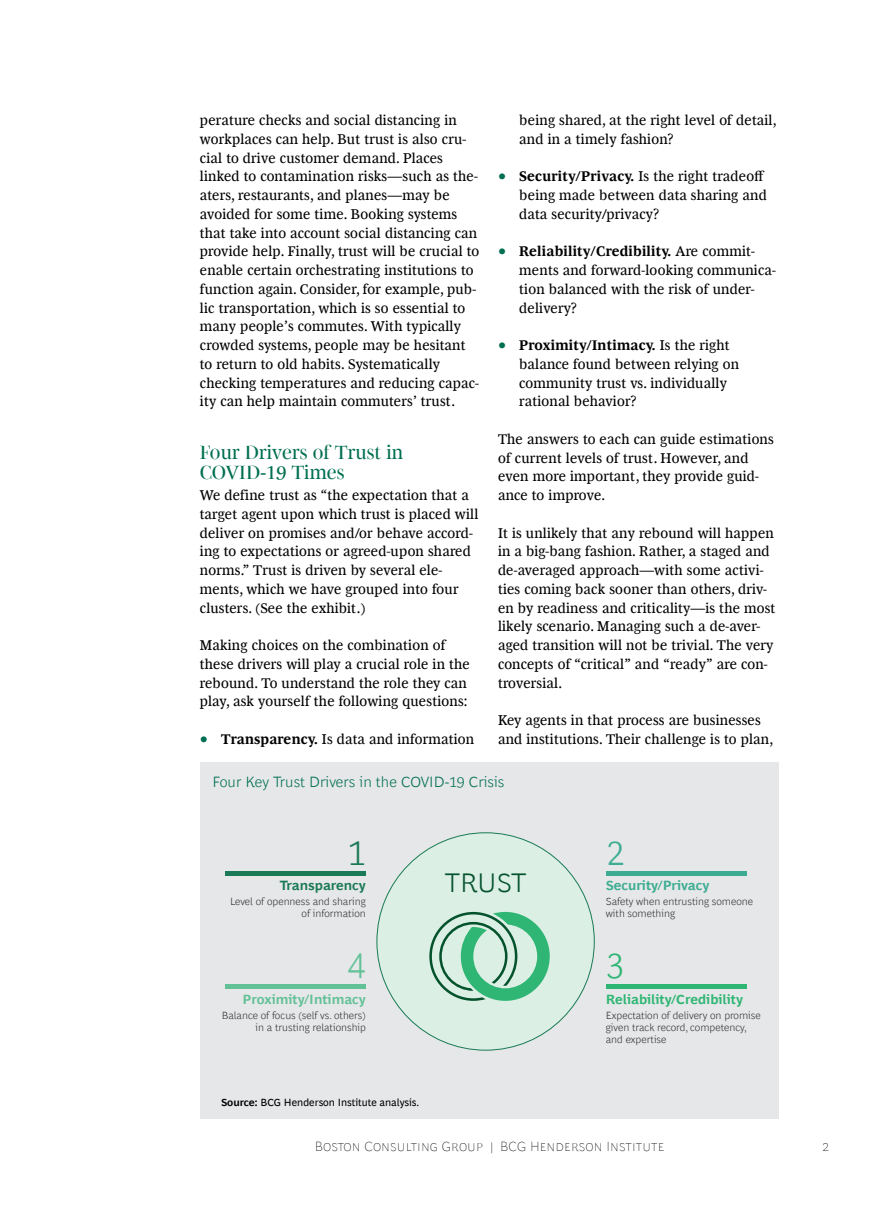
<style>
.page{position:relative;width:893px;height:1212px;background:#fff}
.page>*{position:absolute;margin:0;border:0;box-sizing:border-box;transform-origin:0 0}
.t1{font:300 36px "Henderson BCG Sans";color:#62c197}
.t2{font:300 36px "Henderson BCG Sans";color:#1a7a56}
.t3{font:300 36px "Henderson BCG Sans";color:#2fb674}
.t4{font:300 36px "Henderson BCG Sans";color:#3cad92}
.t5{font:300 27px "Henderson BCG Sans";letter-spacing:-.015em;color:#05532d}
.t6{font:19.5px/20.2px "Henderson BCG Serif Head";letter-spacing:.005em;color:#006f51}
.t7{font:300 15px "Henderson BCG Sans";letter-spacing:.005em;color:#006f51}
.t8{font:14.25px/18.8px "Henderson BCG Serif";letter-spacing:.015em;color:#000}
.t9{font:100 13.5px "Henderson BCG Sans";letter-spacing:.01em;color:#000}
.t10{font:700 13.5px "Henderson BCG Sans";color:#2fb674}
.t11{font:700 13.5px "Henderson BCG Sans";color:#62c197}
.t12{font:700 13.5px "Henderson BCG Sans";color:#3cad92}
.t13{font:700 13.5px "Henderson BCG Sans";color:#1a7a56}
.t14{font:300 10.5px/12px "Henderson BCG Sans";color:#333;text-align:right}
.t15{font:10.5px "Henderson BCG Sans";color:#000}
.s1{font-size:18px;color:#006f51}
.s2{font-weight:700}
.s3{font-weight:400;font-size:10.5px;color:#707070}
</style>
<div class="page">
<div style="left:200px;top:763px;width:578px;height:356px;background:#e6e7e8"></div>
<div style="left:377px;top:833px;width:217px;height:217px;background:#dbefe4;border-radius:50%"></div>
<svg style="left:429px;top:912px;width:121px;height:89px"></svg>
<div style="left:225px;top:871px;width:141px;height:5px;background:#1a7a56"></div>
<div style="left:606px;top:871px;width:140px;height:5px;background:#3cad92"></div>
<hr style="left:225px;top:984px;width:141px;height:4px;background:#62c197">
<hr style="left:606px;top:984px;width:140px;height:4px;background:#2fb674">
<p class="t8" style="left:200px;top:110px;width:281px">perature checks and social distancing in workplaces can help. But trust is also cru&shy;cial to drive customer demand. Places linked to contamination risks—such as the&shy;aters, restaurants, and planes—may be avoided for some time. Booking systems that take into account social distancing can provide help. Finally, trust will be crucial to enable certain orchestrating institutions to function again. Consider, for example, pub&shy;lic transportation, which is so essential to many people’s commutes. With typically crowded systems, people may be hesitant to return to old habits. Systematically checking temperatures and reducing capac&shy;ity can help maintain commuters’ trust.</p>
<h3 class="t6" style="left:200px;top:440px;width:205px">Four Drivers of Trust in<br>COVID-19 Times</h3>
<p class="t8" style="left:200px;top:485px;width:280px">We define trust as “the expectation that a target agent upon which trust is placed will deliver on promises and/or behave accord&shy;ing to expectations or agreed-upon shared norms.” Trust is driven by several ele&shy;ments, which we have grouped into four clusters. (See the exhibit.)</p>
<p class="t8" style="left:200px;top:635px;width:272px">Making choices on the combination of these drivers will play a crucial role in the rebound. To understand the role they can play, ask yourself the following questions:</p>
<p class="t8" style="left:200px;top:728px;width:276px"><span class="s1">•</span> <span class="s2">Transparency.</span> Is data and information</p>
<p class="t8" style="left:519px;top:110px;width:259px">being shared, at the right level of detail, and in a timely fashion?</p>
<p class="t8" style="left:519px;top:166px;width:249px;text-indent:-21px"><span class="s1">•</span> <span class="s2">Security/Privacy.</span> Is the right tradeoff being made between data sharing and data security/privacy?</p>
<p class="t8" style="left:519px;top:241px;width:258px;text-indent:-21px"><span class="s1">•</span> <span class="s2">Reliability/Credibility.</span> Are commit&shy;ments and forward-looking communica&shy;tion balanced with the risk of under&shy;delivery?</p>
<p class="t8" style="left:519px;top:335px;width:221px;text-indent:-21px"><span class="s1">•</span> <span class="s2">Proximity/Intimacy.</span> Is the right balance found between relying on community trust vs. individually rational behavior?</p>
<p class="t8" style="left:498px;top:428px;width:277px">The answers to each can guide estimations of current levels of trust. However, and even more important, they provide guid&shy;ance to improve.</p>
<p class="t8" style="left:498px;top:522px;width:279px">It is unlikely that any rebound will happen in a big-bang fashion. Rather, a staged and de-averaged approach—with some activi&shy;ties coming back sooner than others, driv&shy;en by readiness and criticality—is the most likely scenario. Managing such a de-aver&shy;aged transition will not be trivial. The very concepts of “critical” and “ready” are con&shy;troversial.</p>
<p class="t8" style="left:498px;top:710px;width:277px">Key agents in that process are businesses and institutions. Their challenge is to plan,</p>
<p class="t7" style="left:213px;top:770px;width:293px">Four Key Trust Drivers in the COVID-19 Crisis</p>
<h1 class="t2" style="left:347px;top:826px;width:20px">1</h1>
<p class="t13" style="left:280px;top:876px;width:88px">Transparency</p>
<p class="t14" style="left:230px;top:895px;width:137px">Level of openness and sharing of information</p>
<h1 class="t1" style="left:347px;top:938px;width:20px">4</h1>
<p class="t11" style="left:243px;top:990px;width:125px">Proximity/Intimacy</p>
<p class="t14" style="left:222px;top:1009px;width:146px">Balance of focus (self vs. others) in a trusting relationship</p>
<p class="t15" style="left:221px;top:1095px;width:200px"><span class="s2">Source:</span> BCG Henderson Institute analysis.</p>
<h2 class="t5" style="left:445px;top:862px;width:83px">TRUST</h2>
<h1 class="t4" style="left:606px;top:826px;width:20px">2</h1>
<p class="t12" style="left:606px;top:876px;width:105px">Security/Privacy</p>
<p class="t14" style="left:606px;top:895px;width:149px;text-align:left">Safety when entrusting someone with something</p>
<h1 class="t3" style="left:606px;top:938px;width:20px">3</h1>
<p class="t10" style="left:606px;top:990px;width:139px">Reliability/Credibility</p>
<p class="t14" style="left:606px;top:1009px;width:156px;text-align:left">Expectation of delivery on promise given track record, competency, and expertise</p>
<p class="t9" style="left:315px;top:1136px;width:351px">Boston Consulting Group <span class="s3">|</span> BCG Henderson Institute</p>
<p class="t9" style="left:822px;top:1136px;width:9px">2</p>
</div>
